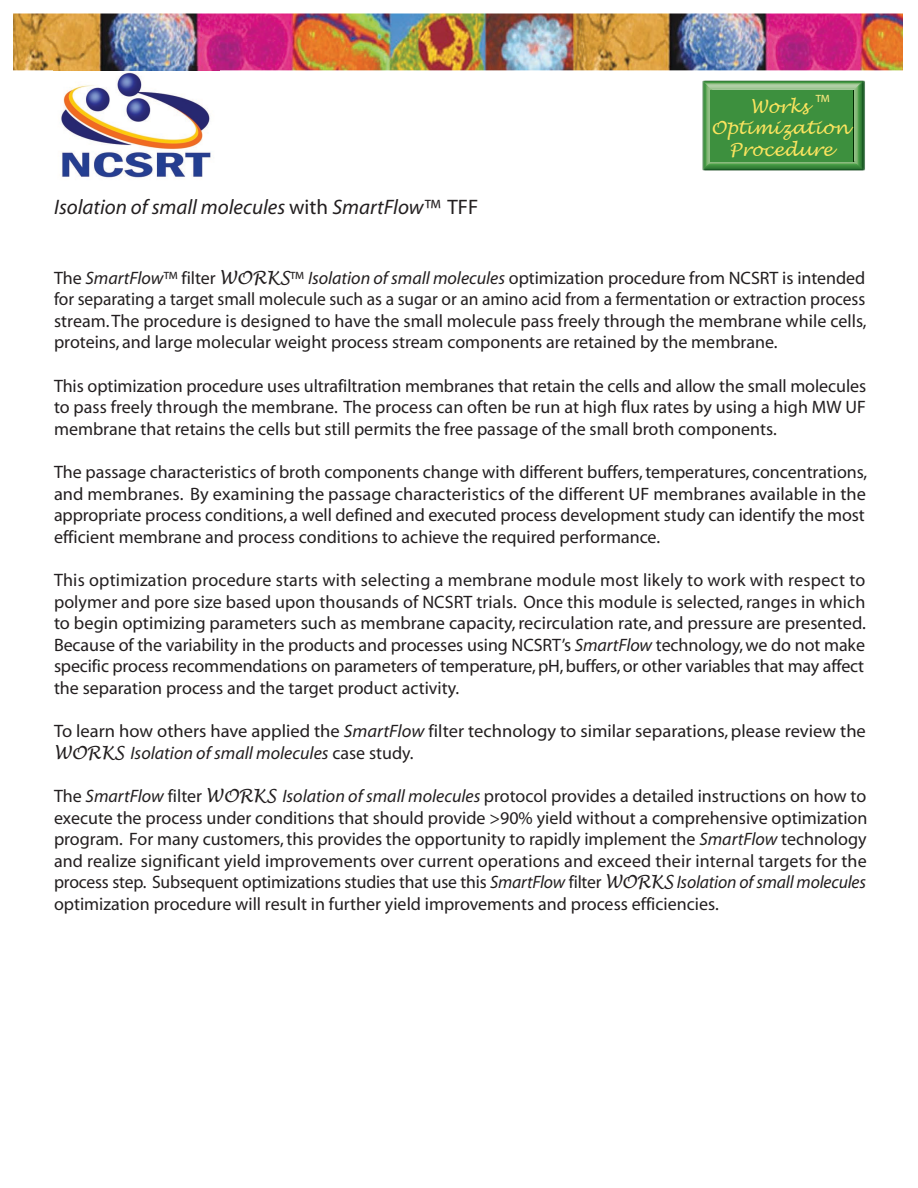
<style>
.page{position:relative;width:918px;height:1188px;background:#fff}
.page>*{position:absolute;margin:0;border:0;box-sizing:border-box;transform-origin:0 0}
.t1{font:italic 21px "Myriad";color:#231f20}
.t2{font:18px/21.6px "Myriad";color:#231f20;text-align:justify}
.t3{font:italic 18px/21.6px "Lucida Handwriting";color:#fbe45f;text-align:center}
.t4{font:18px "Myriad";color:#fbe980}
.s1{font-style:normal}
.s2{font-style:italic}
.s3{font-family:"Lucida Handwriting";font-style:italic}
</style>
<div class="page">
<img style="left:53px;top:70px;width:167px;height:108px">
<img style="left:13px;top:14px;width:890px;height:56px">
<svg style="left:702px;top:81px;width:163px;height:90px;background:#68a265"></svg>
<hr style="left:702px;top:81px;width:161px;height:1px;background:#1e6528">
<div style="left:710px;top:90px;width:143px;height:71px;background:#3d903e"></div>
<hr style="left:853px;top:90px;width:1px;height:71px;background:#002b00">
<p class="t1" style="left:54px;top:196px;width:426px">Isolation of small molecules <span class="s1">with</span> SmartFlow™ <span class="s1">TFF</span></p>
<p class="t4" style="left:815px;top:92px;width:16px">™</p>
<p class="t3" style="left:711px;top:96px;width:139px">Works<br>Optimization<br>Procedure</p>
<p class="t2" style="left:54px;top:268px;width:814px">The <span class="s2">SmartFlow</span>™ filter <span class="s3">WORKS</span>™ <span class="s2">Isolation of small molecules</span> optimization procedure from NCSRT is intended for separating a target small molecule such as a sugar or an amino acid from a fermentation or extraction process stream. The procedure is designed to have the small molecule pass freely through the membrane while cells, proteins, and large molecular weight process stream components are retained by the membrane.</p>
<p class="t2" style="left:54px;top:376px;width:814px">This optimization procedure uses ultrafiltration membranes that retain the cells and allow the small molecules to pass freely through the membrane. The process can often be run at high flux rates by using a high MW UF membrane that retains the cells but still permits the free passage of the small broth components.</p>
<p class="t2" style="left:54px;top:462px;width:815px;text-align:left">The passage characteristics of broth components change with different buffers, temperatures, concentrations, and membranes. By examining the passage characteristics of the different UF membranes available in the appropriate process conditions, a well defined and executed process development study can identify the most efficient membrane and process conditions to achieve the required performance.</p>
<p class="t2" style="left:54px;top:570px;width:813px">This optimization procedure starts with selecting a membrane module most likely to work with respect to polymer and pore size based upon thousands of NCSRT trials. Once this module is selected, ranges in which to begin optimizing parameters such as membrane capacity, recirculation rate, and pressure are presented.<br>Because of the variability in the products and processes using NCSRT’s <span class="s2">SmartFlow</span> technology, we do not make specific process recommendations on parameters of temperature, pH, buffers, or other variables that may affect the separation process and the target product activity.</p>
<p class="t2" style="left:54px;top:721px;width:813px">To learn how others have applied the <span class="s2">SmartFlow</span> filter technology to similar separations, please review the<br><span class="s3">WORKS</span> <span class="s2">Isolation of small molecules</span> case study.</p>
<p class="t2" style="left:54px;top:786px;width:815px">The <span class="s2">SmartFlow</span> filter <span class="s3">WORKS</span> <span class="s2">Isolation of small molecules</span> protocol provides a detailed instructions on how to execute the process under conditions that should provide &gt;90% yield without a comprehensive optimization program. For many customers, this provides the opportunity to rapidly implement the <span class="s2">SmartFlow</span> technology and realize significant yield improvements over current operations and exceed their internal targets for the process step. Subsequent optimizations studies that use this <span class="s2">SmartFlow</span> filter <span class="s3">WORKS</span> <span class="s2">Isolation of small molecules </span>optimization procedure will result in further yield improvements and process efficiencies.</p>
</div>
